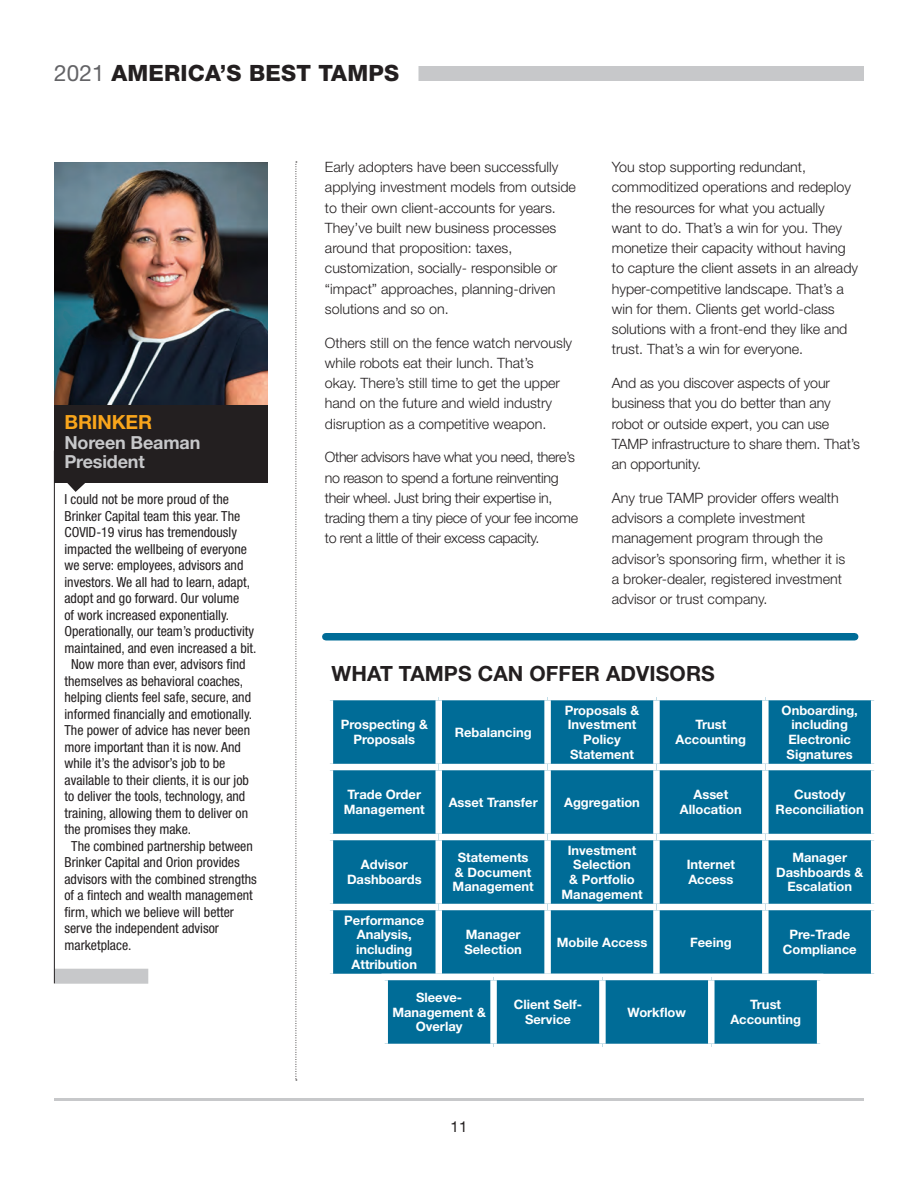
<style>
.page{position:relative;width:918px;height:1188px;background:#fff}
.page>*{position:absolute;margin:0;border:0;box-sizing:border-box;transform-origin:0 0}
.t1{font:800 22.5px "Helvetica Neue LT Std";letter-spacing:.01em;color:#231f20}
.t2{font:700 21px "Helvetica Neue LT Std";letter-spacing:.005em;color:#231f20}
.t3{font:700 19.5px "Helvetica Neue LT Std";letter-spacing:-.01em;color:#f9a51b}
.t4{font:700 18px/19.5px "Helvetica Neue LT Std";letter-spacing:-.01em;color:#c7c8ca}
.t5{font:15px "Helvetica Neue LT Std";color:#231f20}
.t6{font:300 14.25px/20.2px "Helvetica Neue LT Std";color:#231f20}
.t7{font:300 14.25px/20.2px "Helvetica Neue LT Std";letter-spacing:-.025em;color:#231f20}
.t8{font:condensed 13.8px "Helvetica Neue LT Std";color:#231f20}
.t9{font:700 12.9px/14.5px "Helvetica Neue LT Std";color:#fff;text-align:center}
.s1{font-weight:400;color:#636366}
</style>
<div class="page">
<hr style="left:54px;top:1098px;width:810px;height:3px;background:#c7c8ca">
<div style="left:418px;top:66px;width:446px;height:15px;background:#c7c8ca"></div>
<svg style="left:296px;top:162px;width:1px;height:919px"></svg>
<div style="left:326px;top:633px;width:529px;height:8px;background:#006c97"></div>
<div style="left:333px;top:700px;width:538px;height:274px;background:#006c97"></div>
<div style="left:436px;top:700px;width:6px;height:64px;background:#fff"></div>
<div style="left:544px;top:700px;width:7px;height:64px;background:#fff"></div>
<div style="left:653px;top:700px;width:7px;height:64px;background:#fff"></div>
<div style="left:762px;top:700px;width:7px;height:64px;background:#fff"></div>
<div style="left:327px;top:764px;width:112px;height:6px;background:#fff"></div>
<div style="left:439px;top:764px;width:109px;height:6px;background:#fff"></div>
<div style="left:436px;top:770px;width:6px;height:64px;background:#fff"></div>
<div style="left:548px;top:764px;width:108px;height:6px;background:#fff"></div>
<div style="left:544px;top:770px;width:7px;height:64px;background:#fff"></div>
<div style="left:656px;top:764px;width:109px;height:6px;background:#fff"></div>
<div style="left:653px;top:770px;width:7px;height:64px;background:#fff"></div>
<div style="left:765px;top:764px;width:112px;height:6px;background:#fff"></div>
<div style="left:762px;top:770px;width:7px;height:64px;background:#fff"></div>
<div style="left:327px;top:834px;width:112px;height:6px;background:#fff"></div>
<div style="left:439px;top:834px;width:109px;height:6px;background:#fff"></div>
<div style="left:436px;top:840px;width:6px;height:64px;background:#fff"></div>
<div style="left:548px;top:834px;width:108px;height:6px;background:#fff"></div>
<div style="left:544px;top:840px;width:7px;height:64px;background:#fff"></div>
<div style="left:656px;top:834px;width:109px;height:6px;background:#fff"></div>
<div style="left:653px;top:840px;width:7px;height:64px;background:#fff"></div>
<div style="left:765px;top:834px;width:112px;height:6px;background:#fff"></div>
<div style="left:762px;top:840px;width:7px;height:64px;background:#fff"></div>
<div style="left:327px;top:904px;width:112px;height:6px;background:#fff"></div>
<div style="left:439px;top:904px;width:109px;height:6px;background:#fff"></div>
<div style="left:436px;top:910px;width:6px;height:64px;background:#fff"></div>
<div style="left:548px;top:904px;width:108px;height:6px;background:#fff"></div>
<div style="left:544px;top:910px;width:7px;height:64px;background:#fff"></div>
<div style="left:656px;top:904px;width:109px;height:6px;background:#fff"></div>
<div style="left:653px;top:910px;width:7px;height:64px;background:#fff"></div>
<div style="left:765px;top:904px;width:112px;height:6px;background:#fff"></div>
<div style="left:762px;top:910px;width:7px;height:64px;background:#fff"></div>
<div style="left:388px;top:980px;width:429px;height:64px;background:#006c97"></div>
<div style="left:490px;top:980px;width:7px;height:64px;background:#fff"></div>
<div style="left:599px;top:980px;width:7px;height:64px;background:#fff"></div>
<div style="left:708px;top:980px;width:7px;height:64px;background:#fff"></div>
<img style="left:54px;top:162px;width:214px;height:243px">
<div style="left:54px;top:405px;width:214px;height:78px;background:#231f20"></div>
<svg style="left:67px;top:483px;width:18px;height:9px"></svg>
<div style="left:55px;top:969px;width:93px;height:15px;background:#c7c8ca"></div>
<hr style="left:54px;top:451px;width:1px;height:532px;background:#231f20">
<h1 class="t1" style="left:54px;top:60px;width:347px"><span class="s1">2021</span> AMERICA’S BEST TAMPS</h1>
<h3 class="t3" style="left:64px;top:410px;width:89px">BRINKER</h3>
<p class="t4" style="left:64px;top:432px;width:137px">Noreen Beaman<br>President</p>
<p class="t8" style="left:64px;top:492px;width:166px">I could not be more proud of the</p>
<p class="t8" style="left:64px;top:508px;width:177px">Brinker Capital team this year. The</p>
<p class="t8" style="left:64px;top:525px;width:174px">COVID-19 virus has tremendously</p>
<p class="t8" style="left:64px;top:541px;width:184px">impacted the wellbeing of everyone</p>
<p class="t8" style="left:64px;top:558px;width:181px">we serve: employees, advisors and</p>
<p class="t8" style="left:64px;top:574px;width:187px">investors. We all had to learn, adapt,</p>
<p class="t8" style="left:64px;top:591px;width:176px">adopt and go forward. Our volume</p>
<p class="t8" style="left:64px;top:607px;width:166px">of work increased exponentially.</p>
<p class="t8" style="left:64px;top:624px;width:191px">Operationally, our team’s productivity</p>
<p class="t8" style="left:64px;top:640px;width:194px">maintained, and even increased a bit.</p>
<p class="t8" style="left:71px;top:657px;width:176px">Now more than ever, advisors find</p>
<p class="t8" style="left:64px;top:673px;width:180px">themselves as behavioral coaches,</p>
<p class="t8" style="left:64px;top:690px;width:188px">helping clients feel safe, secure, and</p>
<p class="t8" style="left:64px;top:706px;width:189px">informed financially and emotionally.</p>
<p class="t8" style="left:64px;top:723px;width:187px">The power of advice has never been</p>
<p class="t8" style="left:64px;top:739px;width:178px">more important than it is now. And</p>
<p class="t8" style="left:64px;top:756px;width:162px">while it’s the advisor’s job to be</p>
<p class="t8" style="left:64px;top:772px;width:186px">available to their clients, it is our job</p>
<p class="t8" style="left:64px;top:789px;width:182px">to deliver the tools, technology, and</p>
<p class="t8" style="left:64px;top:805px;width:185px">training, allowing them to deliver on</p>
<p class="t8" style="left:64px;top:822px;width:128px">the promises they make.</p>
<p class="t8" style="left:71px;top:838px;width:183px">The combined partnership between</p>
<p class="t8" style="left:64px;top:855px;width:177px">Brinker Capital and Orion provides</p>
<p class="t8" style="left:64px;top:871px;width:194px">advisors with the combined strengths</p>
<p class="t8" style="left:64px;top:888px;width:190px">of a fintech and wealth management</p>
<p class="t8" style="left:64px;top:904px;width:171px">firm, which we believe will better</p>
<p class="t8" style="left:64px;top:921px;width:156px">serve the independent advisor</p>
<p class="t8" style="left:64px;top:937px;width:69px">marketplace.</p>
<p class="t6" style="left:325px;top:157px;width:252px">Early adopters have been successfully applying investment models from outside to their own client-accounts for years.<br>They’ve built new business processes around that proposition: taxes, customization, socially- responsible or “impact” approaches, planning-driven solutions and so on.</p>
<p class="t6" style="left:325px;top:332px;width:249px">Others still on the fence watch nervously while robots eat their lunch. That’s<br>okay. There’s still time to get the upper hand on the future and wield industry disruption as a competitive weapon.</p>
<p class="t7" style="left:325px;top:447px;width:255px">Other advisors have what you need, there’s no reason to spend a fortune reinventing their wheel. Just bring their expertise in, trading them a tiny piece of your fee income to rent a little of their excess capacity.</p>
<p class="t6" style="left:612px;top:157px;width:248px">You stop supporting redundant, commoditized operations and redeploy the resources for what you actually want to do. That’s a win for you. They monetize their capacity without having to capture the client assets in an already hyper-competitive landscape. That’s a win for them. Clients get world-class solutions with a front-end they like and trust. That’s a win for everyone.</p>
<p class="t6" style="left:612px;top:373px;width:250px">And as you discover aspects of your business that you do better than any robot or outside expert, you can use<br>TAMP infrastructure to share them. That’s an opportunity.</p>
<p class="t6" style="left:612px;top:487px;width:235px">Any true TAMP provider offers wealth advisors a complete investment management program through the advisor’s sponsoring firm, whether it is a broker-dealer, registered investment advisor or trust company.</p>
<h2 class="t2" style="left:332px;top:661px;width:385px">WHAT TAMPS CAN OFFER ADVISORS</h2>
<p class="t9" style="left:341px;top:717px;width:89px">Prospecting &amp;<br>Proposals</p>
<p class="t9" style="left:455px;top:725px;width:79px">Rebalancing</p>
<p class="t9" style="left:565px;top:703px;width:76px">Proposals &amp;<br>Investment<br>Policy<br>Statement</p>
<p class="t9" style="left:676px;top:717px;width:72px">Trust<br>Accounting</p>
<p class="t9" style="left:782px;top:703px;width:78px">Onboarding, including<br>Electronic<br>Signatures</p>
<p class="t9" style="left:344px;top:787px;width:83px;text-align:left">Trade Order<br>Management</p>
<p class="t9" style="left:449px;top:795px;width:91px">Asset Transfer</p>
<p class="t9" style="left:564px;top:795px;width:77px">Aggregation</p>
<p class="t9" style="left:680px;top:787px;width:63px">Asset<br>Allocation</p>
<p class="t9" style="left:776px;top:787px;width:90px">Custody<br>Reconciliation</p>
<p class="t9" style="left:347px;top:857px;width:76px">Advisor<br>Dashboards</p>
<p class="t9" style="left:453px;top:850px;width:83px">Statements &amp; Document<br>Management</p>
<p class="t9" style="left:562px;top:843px;width:83px">Investment<br>Selection<br>&amp; Portfolio<br>Management</p>
<p class="t9" style="left:687px;top:857px;width:50px;text-align:left">Internet<br>Access</p>
<p class="t9" style="left:776px;top:850px;width:89px">Manager<br>Dashboards &amp;<br>Escalation</p>
<p class="t9" style="left:344px;top:913px;width:82px">Performance<br>Analysis, including<br>Attribution</p>
<p class="t9" style="left:464px;top:927px;width:59px;text-align:left">Manager<br>Selection</p>
<p class="t9" style="left:557px;top:935px;width:92px">Mobile Access</p>
<p class="t9" style="left:690px;top:935px;width:43px">Feeing</p>
<p class="t9" style="left:783px;top:927px;width:75px">Pre-Trade<br>Compliance</p>
<p class="t9" style="left:392px;top:990px;width:95px">Sleeve-<br>Management &amp;<br>Overlay</p>
<p class="t9" style="left:514px;top:997px;width:70px">Client Self-<br>Service</p>
<p class="t9" style="left:628px;top:1004px;width:60px">Workflow</p>
<p class="t9" style="left:730px;top:997px;width:72px">Trust<br>Accounting</p>
<p class="t5" style="left:451px;top:1117px;width:18px">11</p>
</div>
